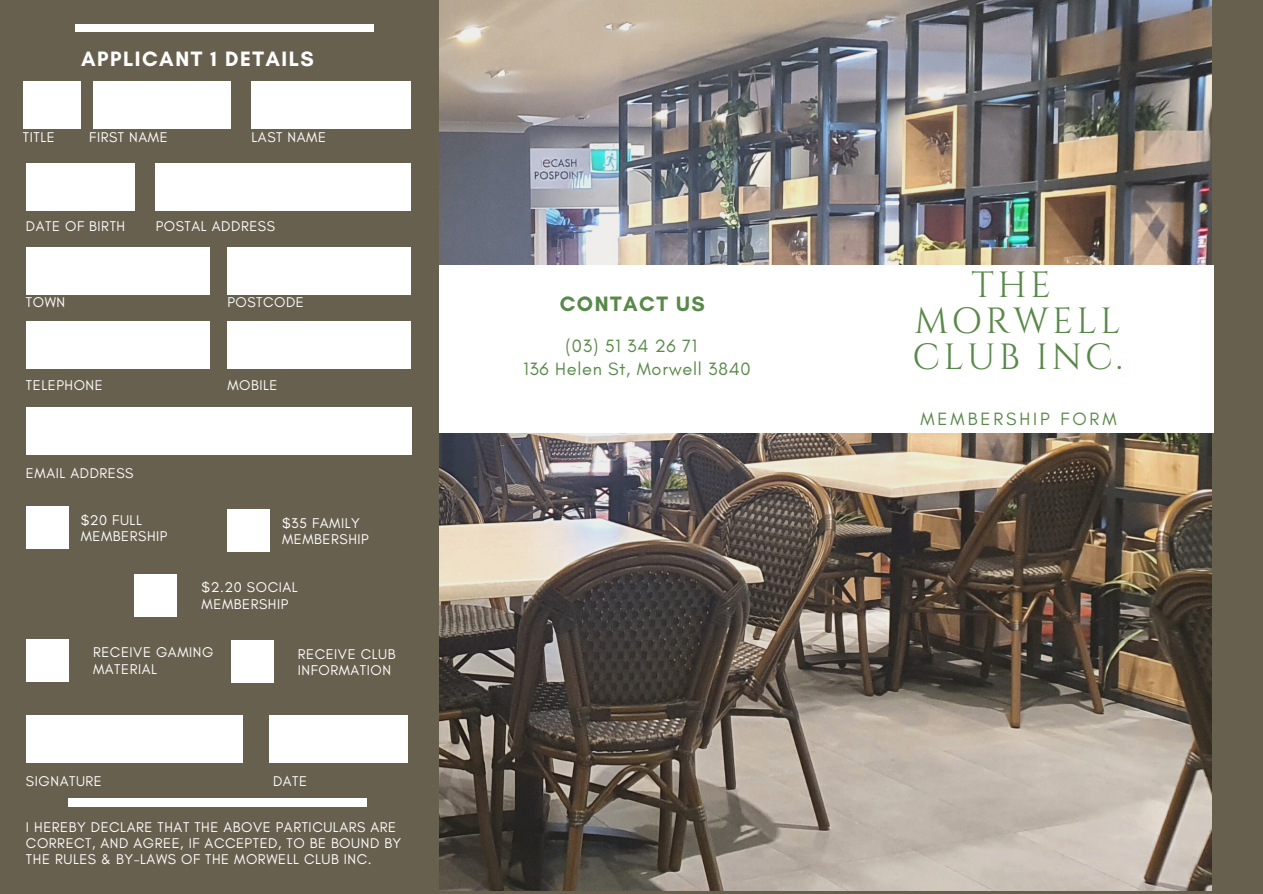
<style>
.page{position:relative;width:1263px;height:894px;background:#fff}
.page>*{position:absolute;margin:0;border:0;box-sizing:border-box;transform-origin:0 0}
.t1{font:36.3px/36px "Cinzel";letter-spacing:.09em;color:#598949}
.t2{font:700 21.15px "Glacial Indifference";letter-spacing:.07em;color:#fff}
.t3{font:700 21.15px "Glacial Indifference";letter-spacing:.07em;color:#598949}
.t4{font:18.15px "Glacial Indifference";letter-spacing:.04em;color:#598949}
.t5{font:18.15px "Glacial Indifference";letter-spacing:.16em;color:#598949}
.t6{font:14.4px/16.4px "Glacial Indifference";letter-spacing:.04em;color:#fff}
</style>
<div class="page">
<div style="left:0;top:0;width:1263px;height:893px;background:#68604f"></div>
<img style="left:440px;top:0;width:771px;height:890px">
<div style="left:439px;top:265px;width:775px;height:168px;background:#fff"></div>
<div style="left:75px;top:24px;width:298px;height:8px;background:#fff"></div>
<div style="left:26px;top:506px;width:43px;height:43px;background:#fff"></div>
<div style="left:135px;top:574px;width:42px;height:43px;background:#fff"></div>
<div style="left:93px;top:81px;width:138px;height:48px;background:#fff"></div>
<div style="left:252px;top:81px;width:159px;height:48px;background:#fff"></div>
<div style="left:156px;top:163px;width:255px;height:47px;background:#fff"></div>
<div style="left:26px;top:247px;width:184px;height:47px;background:#fff"></div>
<div style="left:227px;top:247px;width:184px;height:47px;background:#fff"></div>
<div style="left:26px;top:321px;width:184px;height:47px;background:#fff"></div>
<div style="left:227px;top:321px;width:184px;height:47px;background:#fff"></div>
<div style="left:26px;top:407px;width:385px;height:48px;background:#fff"></div>
<div style="left:26px;top:163px;width:109px;height:47px;background:#fff"></div>
<div style="left:227px;top:509px;width:43px;height:42px;background:#fff"></div>
<div style="left:26px;top:714px;width:216px;height:48px;background:#fff"></div>
<div style="left:270px;top:714px;width:138px;height:48px;background:#fff"></div>
<div style="left:68px;top:798px;width:298px;height:8px;background:#fff"></div>
<div style="left:231px;top:640px;width:42px;height:43px;background:#fff"></div>
<div style="left:26px;top:639px;width:43px;height:42px;background:#fff"></div>
<div style="left:23px;top:81px;width:57px;height:48px;background:#fff"></div>
<p class="t6" style="left:23px;top:129px;width:33px">TITLE</p>
<p class="t2" style="left:81px;top:46px;width:234px">APPLICANT 1 DETAILS</p>
<p class="t6" style="left:89px;top:129px;width:80px">FIRST NAME</p>
<p class="t6" style="left:251px;top:129px;width:76px">LAST NAME</p>
<p class="t6" style="left:26px;top:217px;width:101px">DATE OF BIRTH</p>
<p class="t6" style="left:26px;top:293px;width:41px">TOWN</p>
<p class="t6" style="left:156px;top:217px;width:121px">POSTAL ADDRESS</p>
<p class="t6" style="left:227px;top:293px;width:78px">POSTCODE</p>
<p class="t6" style="left:26px;top:376px;width:78px">TELEPHONE</p>
<p class="t6" style="left:227px;top:376px;width:52px">MOBILE</p>
<p class="t6" style="left:26px;top:464px;width:109px">EMAIL ADDRESS</p>
<p class="t6" style="left:81px;top:511px;width:63px">$20 FULL</p>
<p class="t6" style="left:81px;top:528px;width:88px">MEMBERSHIP</p>
<p class="t6" style="left:282px;top:514px;width:79px">$35 FAMILY</p>
<p class="t6" style="left:282px;top:530px;width:88px">MEMBERSHIP</p>
<p class="t6" style="left:202px;top:579px;width:98px">$2.20 SOCIAL</p>
<p class="t6" style="left:202px;top:595px;width:88px">MEMBERSHIP</p>
<p class="t6" style="left:93px;top:644px;width:122px">RECEIVE GAMING</p>
<p class="t6" style="left:93px;top:660px;width:66px">MATERIAL</p>
<p class="t6" style="left:298px;top:645px;width:99px">RECEIVE CLUB</p>
<p class="t6" style="left:298px;top:661px;width:95px">INFORMATION</p>
<p class="t6" style="left:26px;top:772px;width:77px">SIGNATURE</p>
<p class="t6" style="left:273px;top:772px;width:36px">DATE</p>
<p class="t6" style="left:26px;top:818px;width:377px">I HEREBY DECLARE THAT THE ABOVE PARTICULARS ARE<br>CORRECT, AND AGREE, IF ACCEPTED, TO BE BOUND BY<br>THE RULES &amp; BY-LAWS OF THE MORWELL CLUB INC.</p>
<p class="t3" style="left:560px;top:290px;width:147px">CONTACT US</p>
<p class="t4" style="left:566px;top:334px;width:133px">(03) 51 34 26 71</p>
<p class="t4" style="left:523px;top:357px;width:229px">136 Helen St, Morwell 3840</p>
<p class="t1" style="left:972px;top:268px;width:81px">THE</p>
<p class="t1" style="left:912px;top:304px;width:212px">MORWELL<br>CLUB INC.</p>
<p class="t5" style="left:920px;top:408px;width:198px">MEMBERSHIP FORM</p>
</div>
